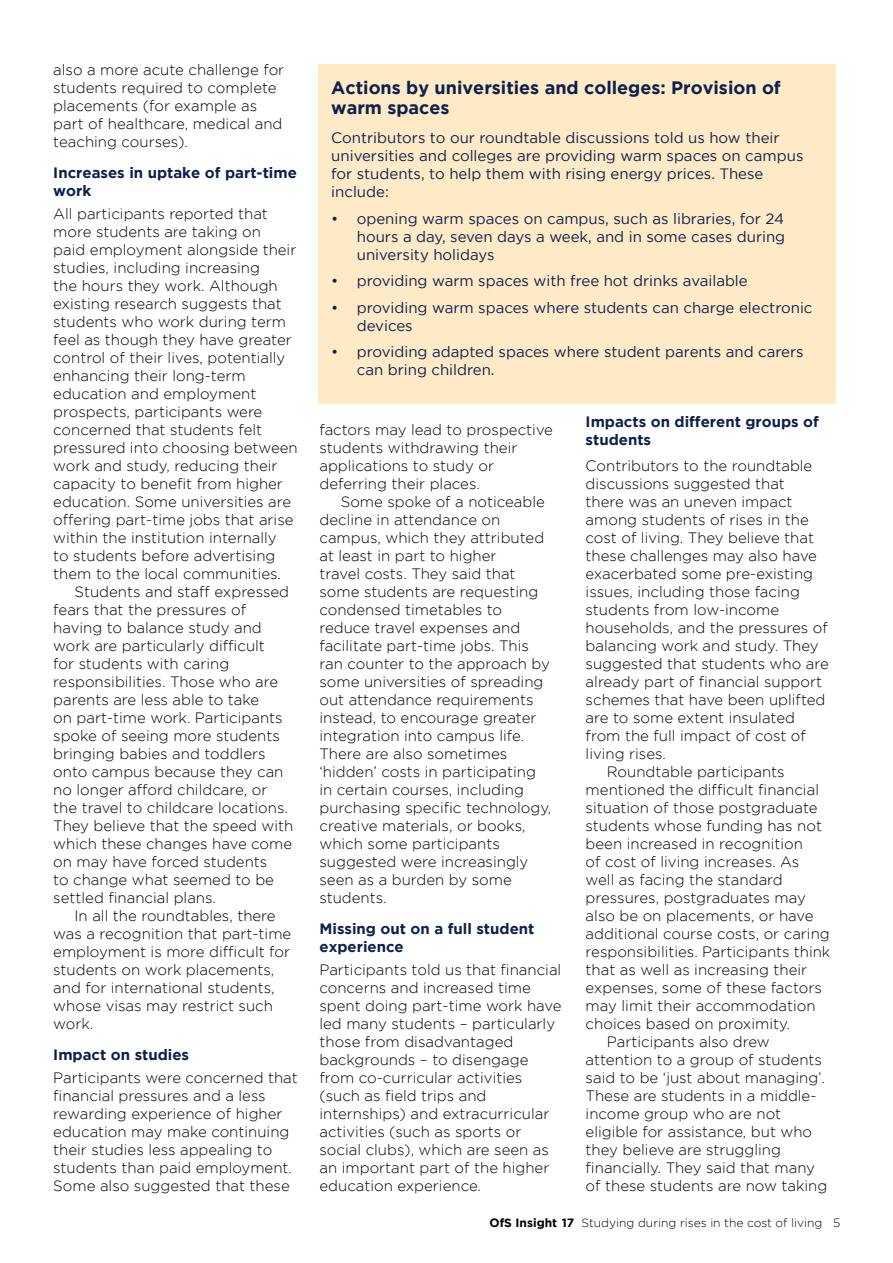
<style>
.page{position:relative;width:893px;height:1263px;background:#fff}
.page>*{position:absolute;margin:0;border:0;box-sizing:border-box;transform-origin:0 0}
.New_Style_Head_in_Ca{font:700 18px/19.5px "Gotham";color:#0c224c}
.New_style_TEXT{font:300 15px/18px "Gotham";color:#000}
.New_Style_Case_study{font:15px/18px "Gotham";color:#0c224c}
.New_style_sheet_sub{font:700 15px/18px "Gotham";color:#0c224c}
.t1{font:300 12px "Gotham";color:#000}
.s1{font-weight:700}
</style>
<div class="page">
<div style="left:318px;top:64px;width:518px;height:340px;background:#ffeac8"></div>
<p class="New_style_TEXT" style="left:53px;top:61px;width:232px">also a more acute challenge for students required to complete placements (for example as part of healthcare, medical and teaching courses).</p>
<h2 class="New_style_sheet_sub" style="left:53px;top:163px;width:245px">Increases in uptake of part-time work</h2>
<p class="New_style_TEXT" style="left:53px;top:205px;width:246px">All participants reported that more students are taking on<br>paid employment alongside their studies, including increasing<br>the hours they work. Although existing research suggests that students who work during term feel as though they have greater control of their lives, potentially enhancing their long-term education and employment prospects, participants were concerned that students felt pressured into choosing between work and study, reducing their capacity to benefit from higher education. Some universities are offering part-time jobs that arise within the institution internally<br>to students before advertising them to the local communities.</p>
<p class="New_style_TEXT" style="left:53px;top:583px;width:242px;text-indent:21px">Students and staff expressed fears that the pressures of having to balance study and work are particularly difficult<br>for students with caring responsibilities. Those who are parents are less able to take<br>on part-time work. Participants spoke of seeing more students bringing babies and toddlers onto campus because they can no longer afford childcare, or the travel to childcare locations.<br>They believe that the speed with which these changes have come on may have forced students<br>to change what seemed to be settled financial plans.</p>
<p class="New_style_TEXT" style="left:53px;top:907px;width:240px;text-indent:21px">In all the roundtables, there was a recognition that part-time employment is more difficult for students on work placements, and for international students, whose visas may restrict such work.</p>
<h2 class="New_style_sheet_sub" style="left:53px;top:1045px;width:137px">Impact on studies</h2>
<p class="New_style_TEXT" style="left:53px;top:1069px;width:246px">Participants were concerned that financial pressures and a less rewarding experience of higher education may make continuing their studies less appealing to students than paid employment.<br>Some also suggested that these</p>
<h3 class="New_Style_Head_in_Ca" style="left:331px;top:78px;width:451px">Actions by universities and colleges: Provision of warm spaces</h3>
<p class="New_Style_Case_study" style="left:331px;top:129px;width:474px">Contributors to our roundtable discussions told us how their universities and colleges are providing warm spaces on campus for students, to help them with rising energy prices. These include:</p>
<p class="New_Style_Case_study" style="left:357px;top:209px;width:430px;text-align:justify;text-indent:-26px">• opening warm spaces on campus, such as libraries, for 24 hours a day, seven days a week, and in some cases during university holidays</p>
<p class="New_Style_Case_study" style="left:331px;top:272px;width:418px">• providing warm spaces with free hot drinks available</p>
<p class="New_Style_Case_study" style="left:357px;top:298px;width:457px;text-indent:-26px">• providing warm spaces where students can charge electronic devices</p>
<p class="New_Style_Case_study" style="left:357px;top:343px;width:448px;text-indent:-26px">• providing adapted spaces where student parents and carers can bring children.</p>
<p class="New_style_TEXT" style="left:319px;top:421px;width:235px">factors may lead to prospective students withdrawing their applications to study or deferring their places.</p>
<p class="New_style_TEXT" style="left:319px;top:493px;width:233px;text-indent:21px">Some spoke of a noticeable decline in attendance on campus, which they attributed at least in part to higher<br>travel costs. They said that some students are requesting condensed timetables to reduce travel expenses and facilitate part-time jobs. This ran counter to the approach by some universities of spreading out attendance requirements instead, to encourage greater integration into campus life.<br>There are also sometimes ‘hidden’ costs in participating in certain courses, including purchasing specific technology, creative materials, or books, which some participants suggested were increasingly seen as a burden by some students.</p>
<h2 class="New_style_sheet_sub" style="left:319px;top:919px;width:216px">Missing out on a full student experience</h2>
<p class="New_style_TEXT" style="left:319px;top:961px;width:244px">Participants told us that financial concerns and increased time spent doing part-time work have led many students – particularly those from disadvantaged backgrounds – to disengage from co-curricular activities (such as field trips and internships) and extracurricular activities (such as sports or social clubs), which are seen as an important part of the higher education experience.</p>
<h2 class="New_style_sheet_sub" style="left:586px;top:413px;width:235px">Impacts on different groups of students</h2>
<p class="New_style_TEXT" style="left:586px;top:457px;width:245px">Contributors to the roundtable discussions suggested that<br>there was an uneven impact among students of rises in the cost of living. They believe that these challenges may also have exacerbated some pre-existing issues, including those facing students from low-income households, and the pressures of balancing work and study. They suggested that students who are already part of financial support schemes that have been uplifted are to some extent insulated from the full impact of cost of living rises.</p>
<p class="New_style_TEXT" style="left:586px;top:763px;width:246px;text-indent:21px">Roundtable participants mentioned the difficult financial situation of those postgraduate students whose funding has not been increased in recognition<br>of cost of living increases. As well as facing the standard pressures, postgraduates may also be on placements, or have additional course costs, or caring responsibilities. Participants think that as well as increasing their expenses, some of these factors may limit their accommodation choices based on proximity.</p>
<p class="New_style_TEXT" style="left:586px;top:1033px;width:243px;text-indent:21px">Participants also drew attention to a group of students said to be ‘just about managing’.<br>These are students in a middle&shy;income group who are not eligible for assistance, but who they believe are struggling financially. They said that many of these students are now taking</p>
<p class="t1" style="left:489px;top:1216px;width:353px"><span class="s1">OfS Insight 17</span> Studying during rises in the cost of living 5</p>
</div>
